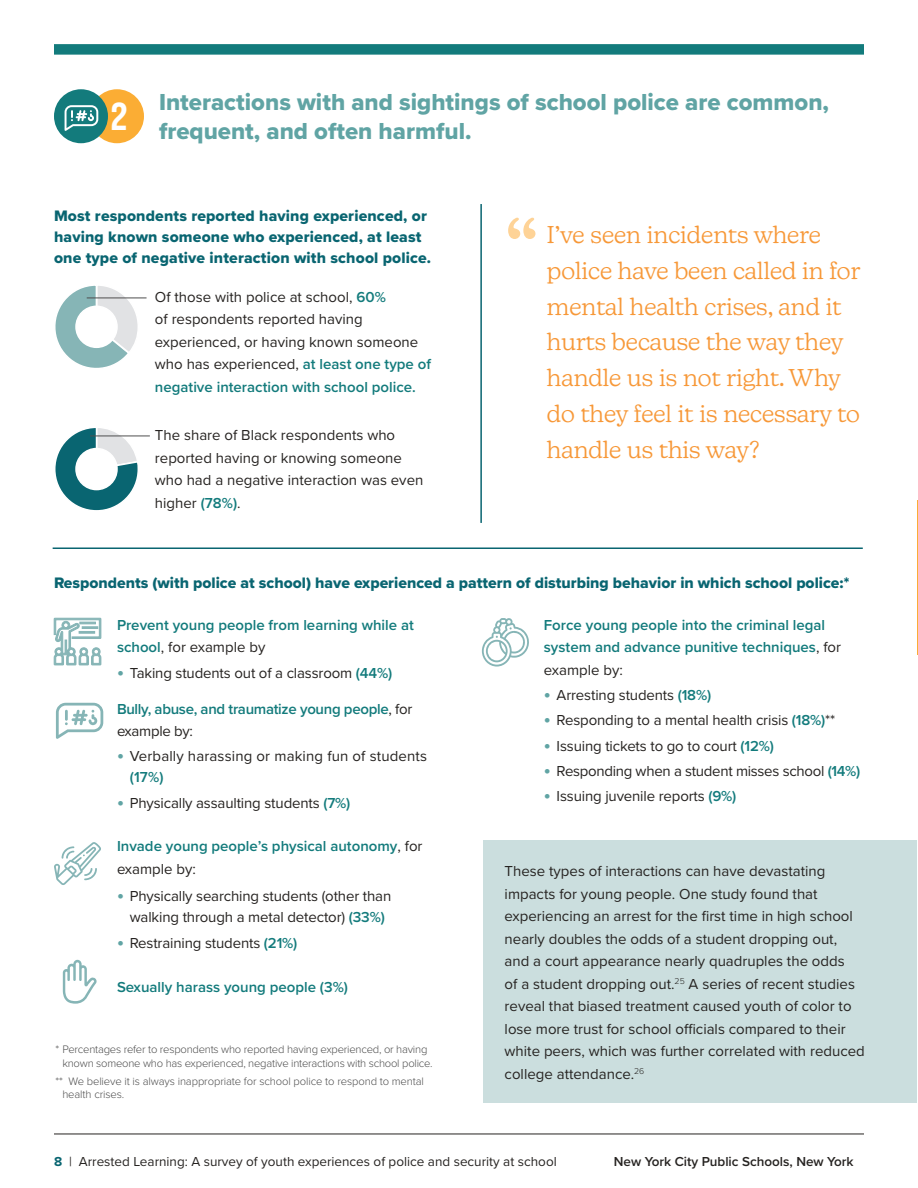
<style>
.page{position:relative;width:918px;height:1188px;background:#fff}
.page>*{position:absolute;margin:0;border:0;box-sizing:border-box;transform-origin:0 0}
.Q_-_Quote_1{font:300 87px "Kansas New";color:#fed397}
.H2_-_Heading_2{font:39px "Bebas Neue Pro Sm E Eb";color:#fff}
.Q_-_Quote_1-2{font:300 24px/35.8px "Kansas New";color:#f79838}
.H3_-_Heading_3{font:24px/28.8px "Proxima Nova Extrabld";color:#60a4a4}
.H4_-_Heading_4{font:15.75px/21px "Proxima Nova Extrabld";letter-spacing:.01em;color:#096571}
.P4_-_paragra__0225{font:15px/22.5px "Proxima Nova";color:#262321}
.B1_-_bulleted_list_1{font:15px/21px "Proxima Nova";letter-spacing:-.01em;color:#262321;text-align:center}
.P3_-_paragraph__065{font:15px/22.5px "Proxima Nova";color:#262321}
.P2_-_paragraph_conti{font:600 15px/22.5px "Proxima Nova";color:#137b7c}
.P2_-_paragraph_conti-2{font:600 15px/22.5px "Proxima Nova";letter-spacing:-.02em;color:#137b7c}
.B1_-_bulleted_list_1-2{font:15px/21px "Proxima Nova";letter-spacing:.01em;color:#262321}
.t1{font:13.5px "Proxima Nova";color:#262321}
.t2{font:600 13.5px "Proxima Nova";color:#262321}
.F_-_Footnote_8pt{font:300 11.25px/13.5px "Proxima Nova";letter-spacing:-.02em;color:#4e4e4e}
.s1{font-weight:600;color:#137b7c}
.s2{font-weight:400;color:#262321}
.s3{font-weight:700;font-size:19.5px;color:#60a4a4}
.s4{font-weight:700;color:#096571}
</style>
<div class="page">
<hr style="left:54px;top:1134px;width:810px;height:1px;background:#262321">
<div style="left:54px;top:44px;width:810px;height:11px;background:#137b7c"></div>
<div style="left:90px;top:89px;width:54px;height:54px;background:#fbad34;border-radius:50%"></div>
<div style="left:54px;top:89px;width:54px;height:54px;background:#137b7c;border-radius:50%"></div>
<svg style="left:65px;top:105px;width:33px;height:26px"></svg>
<svg style="left:56px;top:703px;width:47px;height:36px"></svg>
<svg style="left:54px;top:618px;width:47px;height:47px"></svg>
<svg style="left:54px;top:842px;width:47px;height:43px"></svg>
<svg style="left:482px;top:618px;width:47px;height:49px"></svg>
<div style="left:483px;top:840px;width:434px;height:262px;background:#cbdede"></div>
<hr style="left:53px;top:548px;width:810px;height:1px;background:#096571">
<hr style="left:480px;top:204px;width:2px;height:319px;background:#096571">
<svg style="left:55px;top:285px;width:85px;height:83px"></svg>
<div style="left:76px;top:306px;width:41px;height:41px;background:#fff;border-radius:50%"></div>
<div style="left:75px;top:306px;width:43px;height:42px;border:2px solid #fff;border-radius:50%"></div>
<hr style="left:87px;top:298px;width:60px;height:1px;background:#4e4e4e">
<svg style="left:55px;top:428px;width:85px;height:83px"></svg>
<div style="left:76px;top:449px;width:41px;height:41px;background:#fff;border-radius:50%"></div>
<div style="left:75px;top:448px;width:43px;height:42px;border:2px solid #fff;border-radius:50%"></div>
<hr style="left:90px;top:436px;width:60px;height:1px;background:#4e4e4e">
<svg style="left:63px;top:960px;width:34px;height:44px"></svg>
<hr style="left:917px;top:500px;width:1px;height:154px;background:#fbad34">
<p class="H2_-_Heading_2" style="left:111px;top:93px;width:18px">2</p>
<p class="H3_-_Heading_3" style="left:159px;top:87px;width:672px">Interactions with and sightings of school police are common, frequent, and often harmful.</p>
<p class="H4_-_Heading_4" style="left:54px;top:205px;width:379px">Most respondents reported having experienced, or having known someone who experienced, at least one type of negative interaction with school police.</p>
<p class="P3_-_paragraph__065" style="left:155px;top:285px;width:278px">Of those with police at school, <span class="s1">60%<br></span>of respondents reported having experienced, or having known someone who has experienced, <span class="s1">at least one type of negative interaction with school police.</span></p>
<p class="P3_-_paragraph__065" style="left:155px;top:424px;width:270px">The share of Black respondents who reported having or knowing someone who had a negative interaction was even higher <span class="s1">(78%)</span>.</p>
<p class="Q_-_Quote_1" style="left:504px;top:198px;width:36px">“</p>
<p class="Q_-_Quote_1-2" style="left:547px;top:216px;width:315px">I’ve seen incidents where police have been called in for mental health crises, and it hurts because the way they handle us is not right. Why do they feel it is necessary to handle us this way?</p>
<p class="H4_-_Heading_4" style="left:54px;top:572px;width:797px">Respondents (with police at school) have experienced a pattern of disturbing behavior in which school police:*</p>
<p class="P2_-_paragraph_conti" style="left:117px;top:613px;width:298px">Prevent young people from learning while at school<span class="s2">, for example by</span></p>
<p class="B1_-_bulleted_list_1" style="left:117px;top:661px;width:277px"><span class="s3">•</span> Taking students out of a classroom <span class="s1">(44%)</span></p>
<p class="P2_-_paragraph_conti-2" style="left:117px;top:697px;width:297px">Bully, abuse, and traumatize young people<span class="s2">, for example by:</span></p>
<p class="B1_-_bulleted_list_1-2" style="left:130px;top:745px;width:299px;text-indent:-13px"><span class="s3">•</span> Verbally harassing or making fun of students <span class="s1">(17%)</span></p>
<p class="B1_-_bulleted_list_1" style="left:117px;top:791px;width:235px"><span class="s3">•</span> Physically assaulting students <span class="s1">(7%)</span></p>
<p class="P2_-_paragraph_conti" style="left:117px;top:835px;width:307px">Invade young people’s physical autonomy<span class="s2">, for example by:</span></p>
<p class="B1_-_bulleted_list_1" style="left:117px;top:885px;width:276px"><span class="s3">•</span> Physically searching students (other than walking through a metal detector) <span class="s1">(33%)</span></p>
<p class="B1_-_bulleted_list_1" style="left:117px;top:932px;width:182px"><span class="s3">•</span> Restraining students <span class="s1">(21%)</span></p>
<p class="P2_-_paragraph_conti" style="left:117px;top:975px;width:233px">Sexually harass young people (3%)</p>
<p class="P2_-_paragraph_conti" style="left:544px;top:613px;width:299px">Force young people into the criminal legal system and advance punitive techniques<span class="s2">, for example by:</span></p>
<p class="B1_-_bulleted_list_1" style="left:544px;top:684px;width:169px"><span class="s3">•</span> Arresting students <span class="s1">(18%)</span></p>
<p class="B1_-_bulleted_list_1" style="left:544px;top:709px;width:293px"><span class="s3">•</span> Responding to a mental health crisis <span class="s1">(18%)</span>**</p>
<p class="B1_-_bulleted_list_1" style="left:544px;top:734px;width:232px"><span class="s3">•</span> Issuing tickets to go to court <span class="s1">(12%)</span></p>
<p class="B1_-_bulleted_list_1" style="left:544px;top:760px;width:318px"><span class="s3">•</span> Responding when a student misses school <span class="s1">(14%)</span></p>
<p class="B1_-_bulleted_list_1" style="left:544px;top:785px;width:194px"><span class="s3">•</span> Issuing juvenile reports <span class="s1">(9%)</span></p>
<p class="P4_-_paragra__0225" style="left:505px;top:859px;width:362px">These types of interactions can have devastating impacts for young people. One study found that experiencing an arrest for the first time in high school nearly doubles the odds of a student dropping out, and a court appearance nearly quadruples the odds<br>of a student dropping out.<sup>25</sup> A series of recent studies reveal that biased treatment caused youth of color to lose more trust for school officials compared to their white peers, which was further correlated with reduced college attendance.<sup>26</sup></p>
<p class="F_-_Footnote_8pt" style="left:62px;top:1042px;width:372px;text-indent:-7px">* Percentages refer to respondents who reported having experienced, or having known someone who has experienced, negative interactions with school police.</p>
<p class="F_-_Footnote_8pt" style="left:62px;top:1073px;width:363px;text-indent:-7px">** We believe it is always inappropriate for school police to respond to mental health crises.</p>
<p class="t1" style="left:54px;top:1152px;width:504px"><span class="s4">8</span> | Arrested Learning: A survey of youth experiences of police and security at school</p>
<p class="t2" style="left:614px;top:1152px;width:241px">New York City Public Schools, New York</p>
</div>
